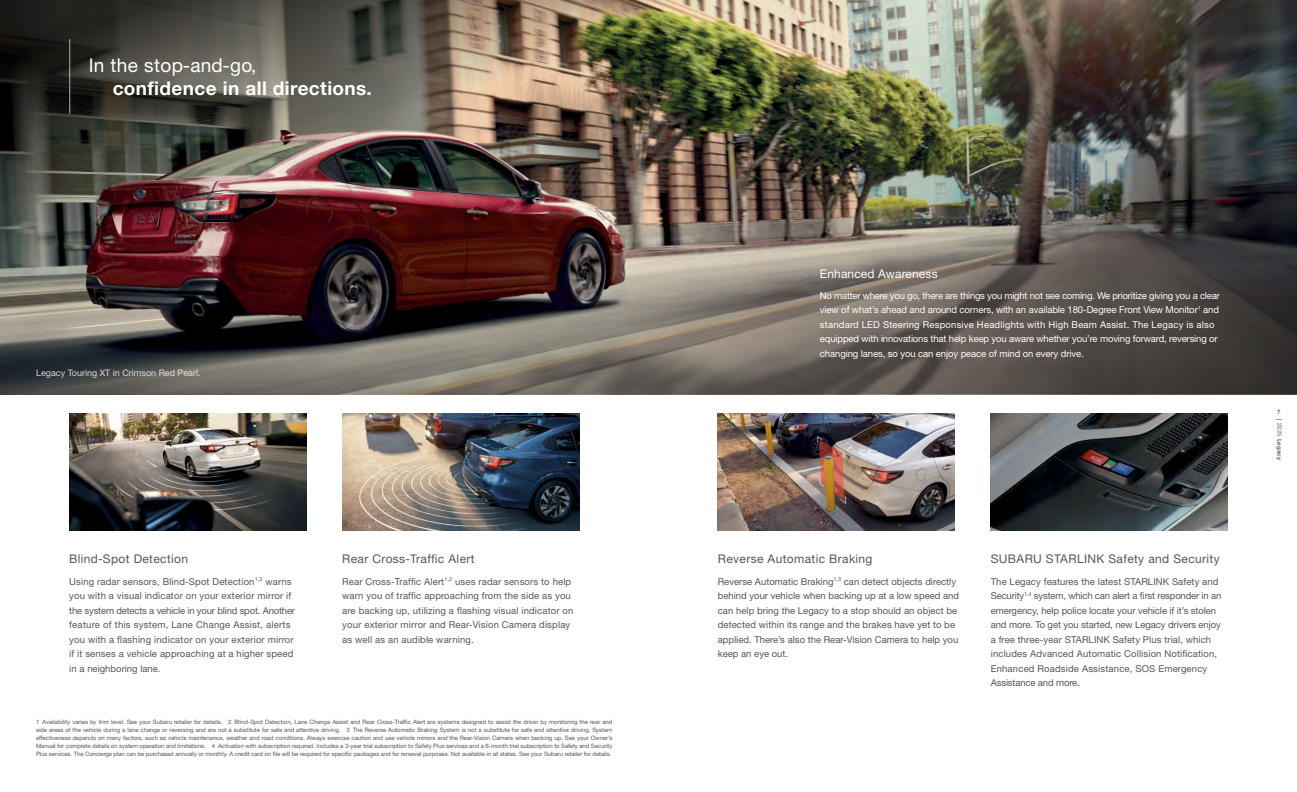
<style>
.page{position:relative;width:1297px;height:792px;background:#fff}
.page>*{position:absolute;margin:0;border:0;box-sizing:border-box;transform-origin:0 0}
.Headline{font:700 19px "Helvetica Neue LT Pro";letter-spacing:.02em;color:#fff}
.Headline-2{font:19px "Helvetica Neue LT Pro";letter-spacing:.02em;color:#fff}
.Subhead{font:12px "Helvetica Neue LT Pro";letter-spacing:.03em;color:#54565a}
.Subhead-2{font:12px "Helvetica Neue LT Pro";letter-spacing:.01em;color:#fff}
.Body_Copy{font:9.5px/14.5px "Helvetica Neue LT Pro";letter-spacing:.01em;color:#54565a}
.Subhead-3{font:9.5px/14.5px "Helvetica Neue LT Pro";letter-spacing:-.01em;color:#fff}
.t1{font:9px "Helvetica Neue LT Pro";color:#f6f7f7}
.Disclaimer_Copy{font:6px/8px "Helvetica Neue LT Pro";letter-spacing:-.01em;color:#54565a;text-align:justify}
.t2{font:700 6px "Helvetica Neue LT Pro";letter-spacing:.03em;color:#54565a}
.s1{font-weight:400}
</style>
<div class="page">
<img style="left:69px;top:413px;width:237px;height:117px">
<img style="left:717px;top:413px;width:237px;height:117px">
<img style="left:990px;top:413px;width:237px;height:117px">
<img style="left:342px;top:413px;width:237px;height:117px">
<img style="left:0;top:0;width:1296px;height:394px">
<hr style="left:69px;top:39px;width:1px;height:75px;background:#fff">
<p class="Headline-2" style="left:89px;top:53px;width:169px">In the stop-and-go,</p>
<p class="Headline" style="left:113px;top:76px;width:261px">confidence in all directions.</p>
<p class="t1" style="left:36px;top:367px;width:166px">Legacy Touring XT in Crimson Red Pearl.</p>
<p class="Subhead" style="left:69px;top:551px;width:120px">Blind-Spot Detection</p>
<p class="Body_Copy" style="left:69px;top:574px;width:227px">Using radar sensors, Blind-Spot Detection<sup>1,2</sup> warns you with a visual indicator on your exterior mirror if the system detects a vehicle in your blind spot. Another feature of this system, Lane Change Assist, alerts you with a flashing indicator on your exterior mirror if it senses a vehicle approaching at a higher speed in a neighboring lane.</p>
<p class="Subhead" style="left:342px;top:551px;width:134px">Rear Cross-Traffic Alert</p>
<p class="Body_Copy" style="left:342px;top:574px;width:232px">Rear Cross-Traffic Alert<sup>1,2</sup> uses radar sensors to help warn you of traffic approaching from the side as you are backing up, utilizing a flashing visual indicator on your exterior mirror and Rear-Vision Camera display as well as an audible warning.</p>
<p class="Disclaimer_Copy" style="left:36px;top:718px;width:578px">1 Availability varies by trim level. See your Subaru retailer for details. 2 Blind-Spot Detection, Lane Change Assist and Rear Cross-Traffic Alert are systems designed to assist the driver by monitoring the rear and side areas of the vehicle during a lane change or reversing and are not a substitute for safe and attentive driving. 3 The Reverse Automatic Braking System is not a substitute for safe and attentive driving. System effectiveness depends on many factors, such as vehicle maintenance, weather and road conditions. Always exercise caution and use vehicle mirrors and the Rear-Vision Camera when backing up. See your Owner’s Manual for complete details on system operation and limitations. 4 Activation with subscription required. Includes a 3-year trial subscription to Safety Plus services and a 6-month trial subscription to Safety and Security Plus services. The Concierge plan can be purchased annually or monthly. A credit card on file will be required for specific packages and for renewal purposes. Not available in all states. See your Subaru retailer for details.</p>
<p class="Subhead-2" style="left:819px;top:266px;width:119px">Enhanced Awareness</p>
<p class="Subhead-3" style="left:819px;top:288px;width:401px">No matter where you go, there are things you might not see coming. We prioritize giving you a clear view of what’s ahead and around corners, with an available 180-Degree Front View Monitor<sup>1</sup> and standard LED Steering Responsive Headlights with High Beam Assist. The Legacy is also equipped with innovations that help keep you aware whether you’re moving forward, reversing or changing lanes, so you can enjoy peace of mind on every drive.</p>
<p class="Subhead" style="left:717px;top:551px;width:156px">Reverse Automatic Braking</p>
<p class="Body_Copy" style="left:717px;top:574px;width:243px">Reverse Automatic Braking<sup>1,3</sup> can detect objects directly behind your vehicle when backing up at a low speed and can help bring the Legacy to a stop should an object be detected within its range and the brakes have yet to be applied. There’s also the Rear-Vision Camera to help you keep an eye out.</p>
<p class="Subhead" style="left:990px;top:551px;width:230px">SUBARU STARLINK Safety and Security</p>
<p class="Body_Copy" style="left:990px;top:574px;width:232px">The Legacy features the latest STARLINK Safety and Security<sup>1,4</sup> system, which can alert a first responder in an emergency, help police locate your vehicle if it’s stolen and more. To get you started, new Legacy drivers enjoy a free three-year STARLINK Safety Plus trial, which includes Advanced Automatic Collision Notification, Enhanced Roadside Assistance, SOS Emergency Assistance and more.</p>
<p class="t2" style="left:1276px;top:408px;width:5px">7</p>
<p class="t2" style="left:1283px;top:419px;width:42px;rotate:90deg">| <span class="s1">2025</span> Legacy</p>
</div>
